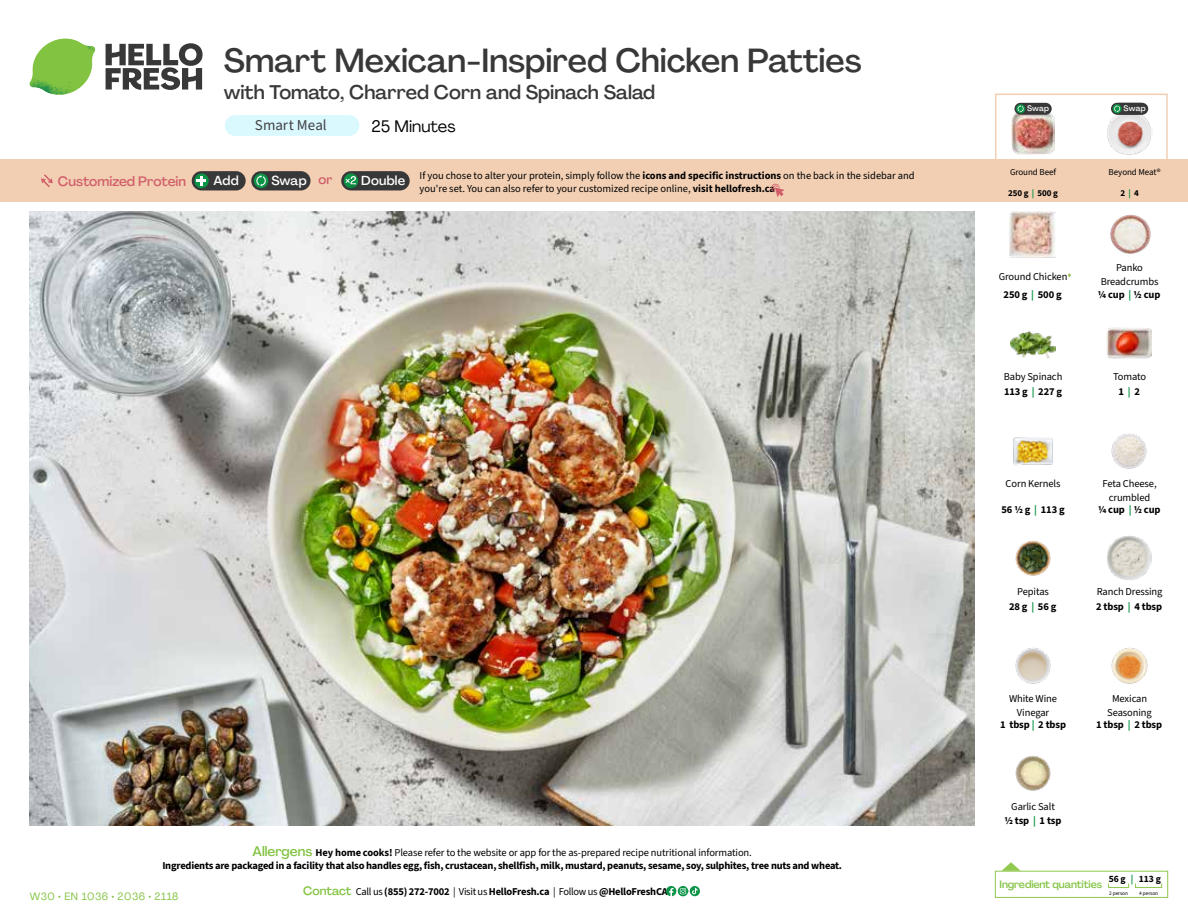
<style>
.page{position:relative;width:1188px;height:918px;background:#fff}
.page>*{position:absolute;margin:0;border:0;box-sizing:border-box;transform-origin:0 0}
.t1{font:500 33px "Agrandir";color:#383839}
.t2{font:500 19.5px "Agrandir";color:#383839}
.t3{font:16.5px "Agrandir";color:#000}
.t4{font:15px "Source Sans 3";color:#414042}
.t5{font:500 13.5px "Agrandir";color:#d15f6a}
.t6{font:500 12.9px "Agrandir";letter-spacing:.015em;color:#fff}
.t7{font:10.5px/13.5px "Source Sans 3";letter-spacing:-.01em;color:#000;text-align:center}
.t8{font:700 10.5px/13.5px "Source Sans 3";letter-spacing:-.02em;color:#000;text-align:center}
.t9{font:500 10.5px "Agrandir";letter-spacing:-.01em;color:#82c341}
.t10{font:10.5px "Agrandir";letter-spacing:.05em;color:#82c341}
.t11{font:700 9.6px "Source Sans 3";color:#000}
.t12{font:9px "Source Sans 3";letter-spacing:-.01em;color:#000}
.t13{font:700 9px "Source Sans 3";letter-spacing:-.01em;color:#000}
.t14{font:500 7.95px "Agrandir";letter-spacing:.01em;color:#fff}
.t15{font:5.25px "Source Sans 3";letter-spacing:-.01em;color:#000}
.s1{color:#d15f6a}
.s2{font-weight:700}
.s3{font-family:"Agrandir";font-weight:500;font-size:13.5px;color:#82c341}
.s4{font-weight:400}
.s5{font-family:"Agrandir";font-weight:500;font-size:12px;color:#82c341}
.s6{color:#0b9446}
.s7{color:#8cba42}
.s8{font-weight:700;color:#0b9446}
</style>
<div class="page">
<svg style="left:106px;top:43px;width:97px;height:47px"></svg>
<svg style="left:34px;top:39px;width:59px;height:38px"></svg>
<img style="left:65px;top:39px;width:30px;height:25px">
<img style="left:33px;top:60px;width:56px;height:10px">
<img style="left:29px;top:64px;width:58px;height:31px">
<img style="left:64px;top:70px;width:25px;height:24px">
<img style="left:30px;top:211px;width:945px;height:615px">
<div style="left:225px;top:115px;width:134px;height:21px;background:#daf9ff;border-radius:10px"></div>
<svg style="left:690px;top:886px;width:10px;height:10px"></svg>
<svg style="left:666px;top:886px;width:32px;height:10px"></svg>
<svg style="left:1002px;top:862px;width:19px;height:9px"></svg>
<div style="left:995px;top:871px;width:173px;height:27px;border:1px solid #91c84e"></div>
<div style="left:1108px;top:883px;width:21px;height:5px;border:1px solid #91c84e"></div>
<div style="left:1135px;top:883px;width:27px;height:5px;border:1px solid #91c84e"></div>
<img style="left:1011px;top:331px;width:45px;height:28px">
<img style="left:1106px;top:327px;width:46px;height:32px">
<img style="left:1013px;top:437px;width:40px;height:28px">
<img style="left:1111px;top:433px;width:36px;height:36px">
<img style="left:1015px;top:540px;width:36px;height:36px">
<img style="left:1107px;top:536px;width:45px;height:44px">
<img style="left:1015px;top:648px;width:36px;height:36px">
<img style="left:1015px;top:756px;width:36px;height:35px">
<img style="left:1110px;top:214px;width:41px;height:40px">
<img style="left:1010px;top:212px;width:45px;height:45px">
<img style="left:1111px;top:647px;width:37px;height:37px">
<div style="left:0;top:160px;width:1188px;height:42px;background:#f2cfb3"></div>
<svg style="left:41px;top:174px;width:12px;height:13px"></svg>
<div style="left:341px;top:171px;width:69px;height:19px;background:#383839;border-radius:10px"></div>
<svg style="left:344px;top:173px;width:14px;height:15px"></svg>
<div style="left:347px;top:180px;width:10px;height:11px;background:#000;opacity:.35"></div>
<svg style="left:345px;top:176px;width:11px;height:8px"></svg>
<div style="left:251px;top:171px;width:60px;height:19px;background:#383839;border-radius:10px"></div>
<svg style="left:254px;top:173px;width:14px;height:15px"></svg>
<svg style="left:256px;top:175px;width:10px;height:12px"></svg>
<div style="left:192px;top:171px;width:54px;height:19px;background:#383839;border-radius:10px"></div>
<svg style="left:194px;top:173px;width:15px;height:15px"></svg>
<svg style="left:197px;top:176px;width:9px;height:10px"></svg>
<svg style="left:771px;top:183px;width:13px;height:14px"></svg>
<div style="left:995px;top:94px;width:173px;height:69px;border:2px solid #f2cfb3"></div>
<img style="left:1107px;top:111px;width:45px;height:44px">
<img style="left:1011px;top:113px;width:44px;height:42px">
<div style="left:1111px;top:103px;width:37px;height:12px;background:#383839;border-radius:6px"></div>
<svg style="left:1113px;top:104px;width:9px;height:9px"></svg>
<svg style="left:1114px;top:105px;width:8px;height:7px"></svg>
<div style="left:1014px;top:103px;width:38px;height:12px;background:#383839;border-radius:6px"></div>
<svg style="left:1016px;top:104px;width:9px;height:9px"></svg>
<svg style="left:1018px;top:105px;width:6px;height:7px"></svg>
<h1 class="t1" style="left:224px;top:40px;width:639px">Smart Mexican-Inspired Chicken Patties</h1>
<h2 class="t2" style="left:224px;top:80px;width:433px">with Tomato, Charred Corn and Spinach Salad</h2>
<h3 class="t3" style="left:372px;top:116px;width:86px">25 Minutes</h3>
<h3 class="t4" style="left:255px;top:116px;width:73px">Smart Meal</h3>
<p class="t5" style="left:58px;top:173px;width:130px">Customized Protein</p>
<p class="t6" style="left:214px;top:172px;width:27px">Add</p>
<p class="t6" style="left:271px;top:172px;width:63px">Swap <span class="s1">or</span></p>
<p class="t6" style="left:361px;top:172px;width:45px">Double</p>
<p class="t7" style="left:420px;top:168px;width:497px;text-align:left">If you chose to alter your protein, simply follow the <span class="s2">icons and specific instructions</span> on the back in the sidebar and you're set. You can also refer to your customized recipe online, <span class="s2">visit hellofresh.ca</span></p>
<p class="t8" style="left:162px;top:845px;width:681px"><span class="s3">Allergens</span> Hey home cooks! <span class="s4">Please refer to the website or app for the as-prepared recipe nutritional information.<br></span>Ingredients are packaged in a facility that also handles egg, fish, crustacean, shellfish, milk, mustard, peanuts, sesame, soy, sulphites, tree nuts and wheat.</p>
<p class="t10" style="left:30px;top:890px;width:150px">W30 • EN 1036 • 2036 • 2118</p>
<p class="t8" style="left:303px;top:885px;width:366px"><span class="s5">Contact</span> <span class="s4">Call us</span> (855) 272-7002 <span class="s4">| Visit us</span> HelloFresh.ca <span class="s4">| Follow us</span> @HelloFreshCA</p>
<p class="t14" style="left:1126px;top:104px;width:17px">Add</p>
<p class="t14" style="left:1027px;top:104px;width:24px">Swap</p>
<p class="t14" style="left:1124px;top:104px;width:24px">Swap</p>
<p class="t12" style="left:1010px;top:167px;width:47px">Ground Beef</p>
<p class="t13" style="left:1008px;top:187px;width:51px">250 g <span class="s6">|</span> 500 g</p>
<p class="t7" style="left:999px;top:267px;width:75px;line-height:18.5px">Ground Chicken<span class="s7">▲<br></span><span class="s2">250 g</span> <span class="s8">|</span> <span class="s2">500 g</span></p>
<p class="t12" style="left:1109px;top:167px;width:53px">Beyond Meat®</p>
<p class="t13" style="left:1120px;top:187px;width:20px">2 <span class="s6">|</span> 4</p>
<p class="t7" style="left:1098px;top:261px;width:64px">Panko<br>Breadcrumbs<br><span class="s2">1/4 cup</span> <span class="s8">|</span> <span class="s2">1/2 cup</span></p>
<p class="t7" style="left:1004px;top:369px;width:60px;line-height:14.9px;text-align:left">Baby Spinach<br><span class="s2">113 g</span> <span class="s8">|</span> <span class="s2">227 g</span></p>
<p class="t7" style="left:1113px;top:369px;width:35px;line-height:14.9px">Tomato<br><span class="s2">1</span> <span class="s8">|</span> <span class="s2">2</span></p>
<p class="t7" style="left:1006px;top:477px;width:56px">Corn Kernels</p>
<p class="t8" style="left:1001px;top:502px;width:65px">56 1/2 g <span class="s6">|</span> 113 g</p>
<p class="t7" style="left:1103px;top:477px;width:56px">Feta Cheese, crumbled</p>
<p class="t8" style="left:1098px;top:503px;width:64px">1/4 cup <span class="s6">|</span> 1/2 cup</p>
<p class="t7" style="left:1009px;top:584px;width:49px;line-height:14.9px">Pepitas<br><span class="s2">28 g</span> <span class="s8">|</span> <span class="s2">56 g</span></p>
<p class="t7" style="left:1096px;top:584px;width:68px;line-height:14.9px;text-align:left">Ranch Dressing<br><span class="s2">2 tbsp</span> <span class="s8">|</span> <span class="s2">4 tbsp</span></p>
<p class="t7" style="left:1009px;top:692px;width:50px">White Wine<br>Vinegar</p>
<p class="t8" style="left:1000px;top:717px;width:67px">1 tbsp <span class="s6">|</span> 2 tbsp</p>
<p class="t7" style="left:1004px;top:799px;width:59px;line-height:14.9px">Garlic Salt<br><span class="s2">1/2 tsp</span> <span class="s8">|</span> <span class="s2">1 tsp</span></p>
<p class="t7" style="left:1107px;top:692px;width:46px">Mexican<br>Seasoning</p>
<p class="t8" style="left:1096px;top:717px;width:67px">1 tbsp <span class="s6">|</span> 2 tbsp</p>
<p class="t11" style="left:1109px;top:872px;width:54px">56 g <span class="s6">|</span> 113 g</p>
<p class="t15" style="left:1109px;top:890px;width:20px">2 person</p>
<p class="t15" style="left:1139px;top:890px;width:20px">4 person</p>
<p class="t9" style="left:1000px;top:878px;width:104px">Ingredient quantities</p>
</div>
